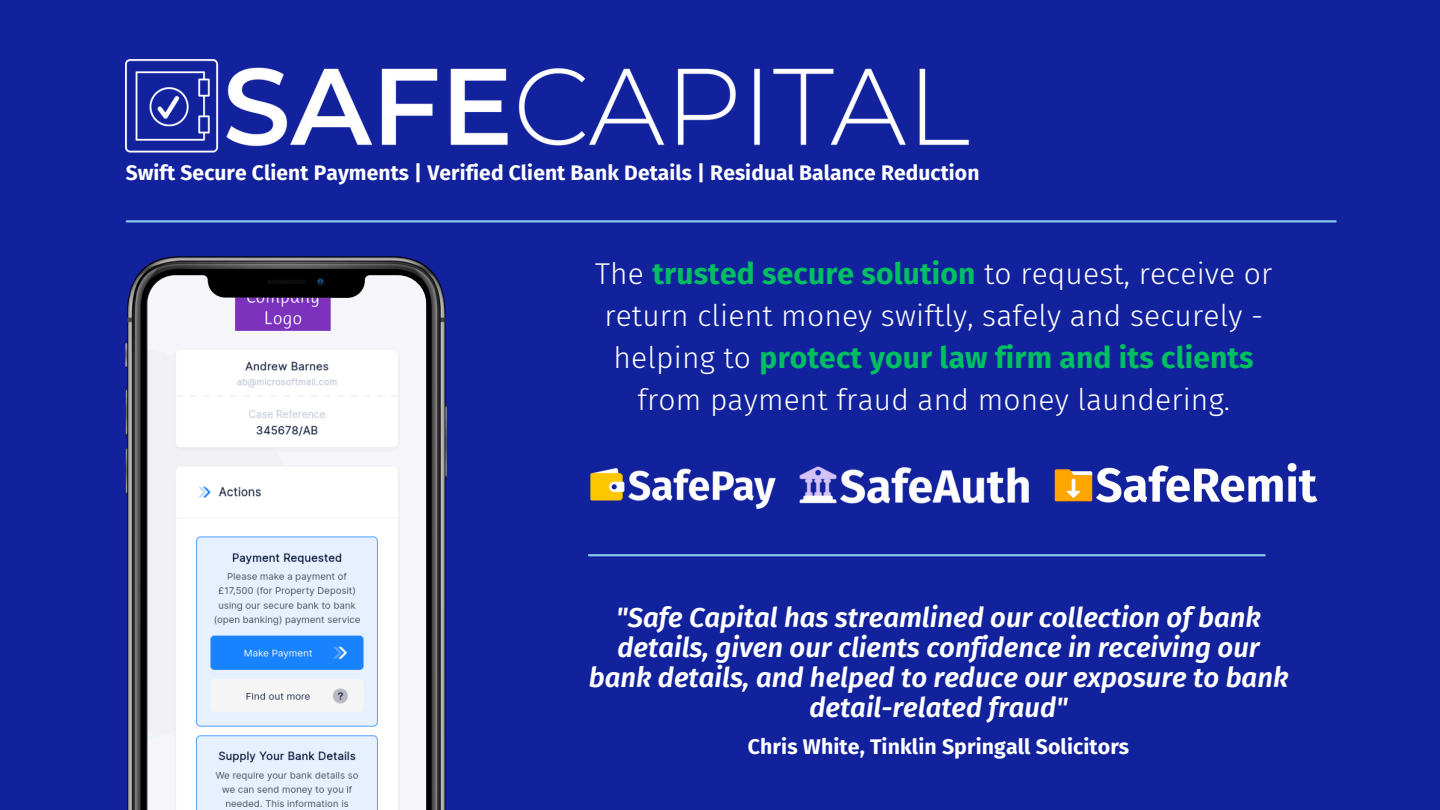
<style>
.page{position:relative;width:1440px;height:810px;background:#12229d}
.page>*{position:absolute;margin:0;border:0;box-sizing:border-box;transform-origin:0 0}
.t1{font:300 30px/42px "Fira Sans";letter-spacing:.005em;color:#fff;text-align:center}
.t2{font:italic 600 27.5px/30px "Fira Sans";color:#fff;text-align:center}
.t3{font:700 21.3px "Fira Sans";letter-spacing:.005em;color:#fff}
.t4{font:700 21px "Fira Sans";letter-spacing:.005em;color:#fff}
.s1{font-weight:700;color:#00bf63}
</style>
<div class="page">
<hr style="left:127px;top:220px;width:1209px;height:2px;background:#86c7ed">
<img style="left:126px;top:59px;width:843px;height:94px">
<img style="left:590px;top:468px;width:186px;height:41px">
<img style="left:799px;top:466px;width:230px;height:38px">
<hr style="left:589px;top:554px;width:676px;height:2px;background:#86c7ed">
<img style="left:126px;top:257px;width:321px;height:553px">
<img style="left:147px;top:275px;width:279px;height:535px">
<img style="left:1054px;top:464px;width:264px;height:39px">
<p class="t4" style="left:126px;top:160px;width:855px">Swift Secure Client Payments | Verified Client Bank Details | Residual Balance Reduction</p>
<p class="t1" style="left:595px;top:253px;width:679px">The <span class="s1">trusted secure solution</span> to request, receive or return client money swiftly, safely and securely - helping to <span class="s1">protect your law firm and its clients </span>from payment fraud and money laundering.</p>
<p class="t2" style="left:589px;top:603px;width:701px">"Safe Capital has streamlined our collection of bank details, given our clients confidence in receiving our bank details, and helped to reduce our exposure to bank detail-related fraud"</p>
<p class="t3" style="left:748px;top:734px;width:383px">Chris White, Tinklin Springall Solicitors</p>
</div>
